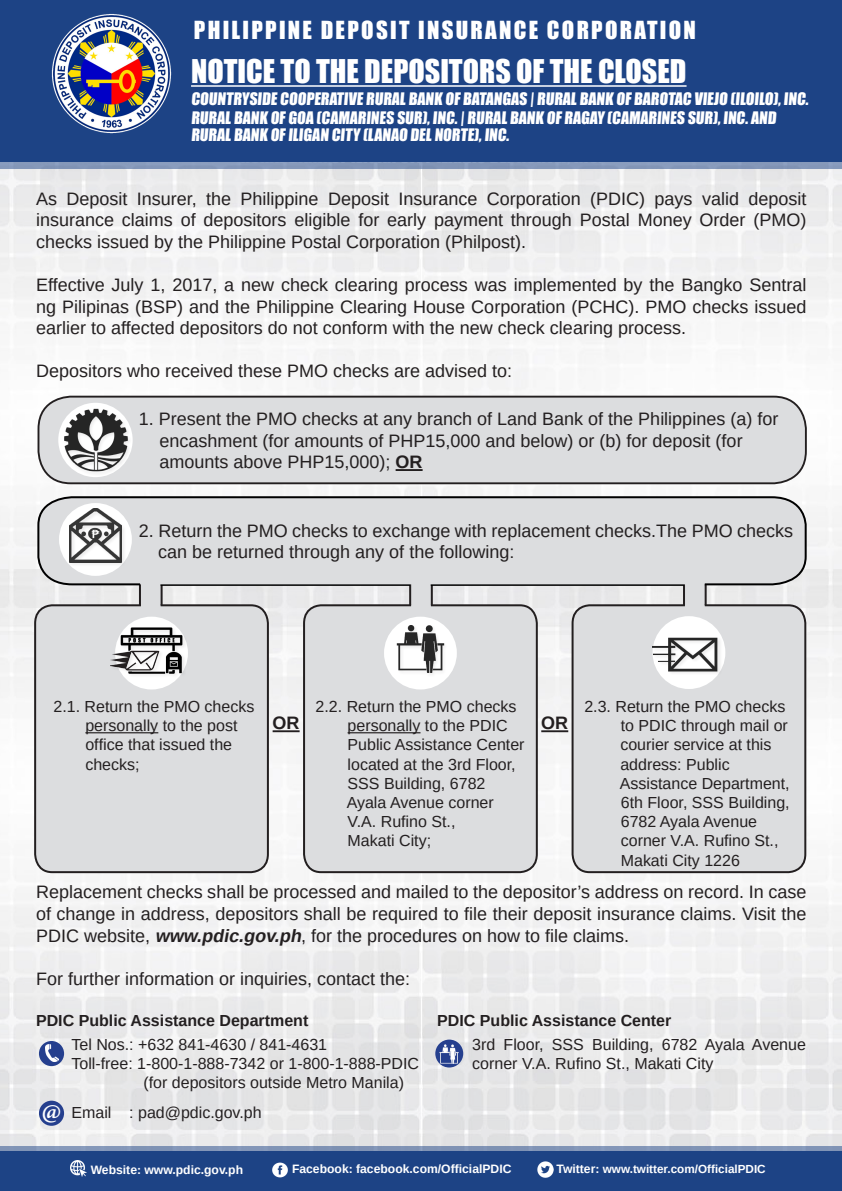
<style>
.page{position:relative;width:842px;height:1191px;background:#fff}
.page>*{position:absolute;margin:0;border:0;box-sizing:border-box;transform-origin:0 0}
.t1{font:30px "Impact";color:#fff}
.t2{font:700 25.9px "Minion Pro";color:#fff}
.t3{font:22.9px "Impact";letter-spacing:.1em;color:#fff}
.t4{font:18px/21.6px "Arimo";color:#231f20;text-align:justify}
.t5{font:700 18px "Arimo";color:#231f20}
.t6{font:16px/19.2px "Arimo";color:#231f20}
.t7{font:700 16px "Arimo";color:#231f20}
.t8{font:15.8px "Impact";color:#fff}
.t9{font:700 12.2px "Arimo";color:#fff}
.t10{font:700 11.7px "Arimo";color:#fff}
.s1{font-weight:700}
.s2{font-weight:700;font-style:italic}
.s3{font-size:12.2px}
</style>
<div class="page">
<img style="left:0;top:168px;width:842px;height:401px">
<img style="left:0;top:569px;width:842px;height:577px">
<div style="left:140px;top:575px;width:22px;height:36px;background:#dcdddf"></div>
<div style="left:139px;top:574px;width:24px;height:38px;border:2px solid #231f20"></div>
<div style="left:410px;top:575px;width:22px;height:36px;background:#dcdddf"></div>
<div style="left:409px;top:574px;width:24px;height:38px;border:2px solid #231f20"></div>
<div style="left:684px;top:575px;width:22px;height:36px;background:#dcdddf"></div>
<div style="left:683px;top:574px;width:24px;height:38px;border:2px solid #231f20"></div>
<div style="left:38px;top:396px;width:768px;height:87px;background:#dcdddf;border-radius:32px"></div>
<div style="left:38px;top:396px;width:769px;height:88px;border:2px solid #231f20;border-radius:32px"></div>
<hr style="left:273px;top:730px;width:27px;height:2px;background:#231f20">
<hr style="left:541px;top:730px;width:27px;height:2px;background:#231f20">
<hr style="left:396px;top:469px;width:27px;height:2px;background:#231f20">
<div style="left:58px;top:403px;width:75px;height:74px;background:#fff;border-radius:50%"></div>
<div style="left:63px;top:407px;width:69px;height:69px;background:#231f20;opacity:.1"></div>
<img style="left:62px;top:405px;width:66px;height:68px">
<div style="left:35px;top:605px;width:233px;height:267px;background:#dcdddf;border-radius:18px"></div>
<div style="left:34px;top:604px;width:235px;height:269px;border:2px solid #231f20;border-radius:18px"></div>
<div style="left:115px;top:616px;width:73px;height:73px;background:#fff;border-radius:50%"></div>
<img style="left:111px;top:616px;width:77px;height:68px">
<hr style="left:85px;top:732px;width:73px;height:1px;background:#231f20">
<div style="left:304px;top:605px;width:233px;height:267px;background:#dcdddf;border-radius:18px"></div>
<div style="left:303px;top:604px;width:235px;height:269px;border:2px solid #231f20;border-radius:18px"></div>
<div style="left:384px;top:616px;width:73px;height:73px;background:#fff;border-radius:50%"></div>
<div style="left:396px;top:624px;width:52px;height:54px;background:#fff"></div>
<img style="left:394px;top:622px;width:53px;height:53px">
<hr style="left:348px;top:732px;width:72px;height:1px;background:#231f20">
<div style="left:573px;top:605px;width:232px;height:267px;background:#dcdddf;border-radius:18px"></div>
<div style="left:572px;top:604px;width:234px;height:269px;border:2px solid #231f20;border-radius:18px"></div>
<div style="left:652px;top:616px;width:73px;height:73px;background:#fff;border-radius:50%"></div>
<div style="left:651px;top:636px;width:72px;height:40px;background:#231f20;opacity:.1"></div>
<img style="left:652px;top:635px;width:68px;height:38px">
<div style="left:39px;top:1041px;width:25px;height:25px;background:#253f8e;border-radius:50%"></div>
<img style="left:45px;top:1044px;width:13px;height:17px">
<svg style="left:435px;top:1039px;width:28px;height:28px"></svg>
<img style="left:439px;top:1043px;width:21px;height:20px">
<div style="left:39px;top:1100px;width:25px;height:25px;background:#253f8e;border-radius:50%"></div>
<svg style="left:36px;top:495px;width:772px;height:91px;background:#d2d3d5"></svg>
<div style="left:59px;top:503px;width:73px;height:73px;background:#fff;border-radius:50%"></div>
<div style="left:68px;top:508px;width:59px;height:59px;background:#231f20;opacity:.1"></div>
<img style="left:69px;top:509px;width:53px;height:53px">
<div style="left:0;top:0;width:842px;height:168px;background:linear-gradient(to right,#8598ba,#8598ba)"></div>
<div style="left:0;top:0;width:842px;height:161px;background:#1d4385"></div>
<hr style="left:191px;top:85px;width:495px;height:2px;background:#fff">
<img style="left:52px;top:14px;width:120px;height:119px">
<div style="left:0;top:1146px;width:842px;height:45px;background:#8295b6"></div>
<div style="left:0;top:1151px;width:842px;height:40px;background:#1d4385"></div>
<img style="left:70px;top:1160px;width:17px;height:16px">
<img style="left:272px;top:1162px;width:16px;height:15px">
<img style="left:538px;top:1161px;width:15px;height:16px">
<p class="t3" style="left:194px;top:12px;width:503px">PHILIPPINE DEPOSIT INSURANCE CORPORATION</p>
<p class="t1" style="left:191px;top:48px;width:497px">NOTICE TO THE DEPOSITORS OF THE CLOSED</p>
<p class="t8" style="left:191px;top:87px;width:621px">COUNTRYSIDE COOPERATIVE RURAL BANK OF BATANGAS | RURAL BANK OF BAROTAC VIEJO (ILOILO),INC.</p>
<p class="t8" style="left:191px;top:105px;width:589px">RURAL BANK OF GOA (CAMARINES SUR),INC.| RURAL BANK OF RAGAY (CAMARINES SUR),INC.AND</p>
<p class="t8" style="left:191px;top:123px;width:322px">RURAL BANK OF ILIGAN CITY (LANAO DEL NORTE),INC.</p>
<p class="t4" style="left:36px;top:188px;width:772px">As Deposit Insurer, the Philippine Deposit Insurance Corporation (PDIC) pays valid deposit insurance claims of depositors eligible for early payment through Postal Money Order (PMO) checks issued by the Philippine Postal Corporation (Philpost).</p>
<p class="t4" style="left:36px;top:274px;width:772px">Effective July 1, 2017, a new check clearing process was implemented by the Bangko Sentral ng Pilipinas (BSP) and the Philippine Clearing House Corporation (PCHC). PMO checks issued earlier to affected depositors do not conform with the new check clearing process.</p>
<p class="t4" style="left:36px;top:360px;width:478px">Depositors who received these PMO checks are advised to:</p>
<p class="t4" style="left:139px;top:408px;width:641px">1. Present the PMO checks at any branch of Land Bank of the Philippines (a) for</p>
<p class="t4" style="left:159px;top:429px;width:585px">encashment (for amounts of PHP15,000 and below) or (b) for deposit (for</p>
<p class="t4" style="left:159px;top:451px;width:265px">amounts above PHP15,000); <span class="s1">OR</span></p>
<p class="t4" style="left:139px;top:520px;width:656px">2. Return the PMO checks to exchange with replacement checks.The PMO checks</p>
<p class="t4" style="left:158px;top:541px;width:358px">can be returned through any of the following:</p>
<p class="t4" style="left:197px;top:524px;width:582px">to the depositor’s address on record. The PMOs can be returned through</p>
<p class="t4" style="left:197px;top:546px;width:177px">either of the following:</p>
<p class="t6" style="left:53px;top:697px;width:202px">2.1. Return the PMO checks</p>
<p class="t6" style="left:85px;top:716px;width:154px">personally to the post office that issued the</p>
<p class="t6" style="left:85px;top:754px;width:56px">checks;</p>
<p class="t6" style="left:316px;top:697px;width:202px">2.2. Return the PMO checks</p>
<p class="t6" style="left:348px;top:716px;width:162px">personally to the PDIC</p>
<p class="t6" style="left:348px;top:735px;width:178px">Public Assistance Center</p>
<p class="t6" style="left:348px;top:754px;width:170px">located at the 3rd Floor,</p>
<p class="t6" style="left:348px;top:773px;width:139px">SSS Building, 6782</p>
<p class="t6" style="left:347px;top:793px;width:149px">Ayala Avenue corner</p>
<p class="t6" style="left:348px;top:812px;width:109px">V.A. Rufino St.,</p>
<p class="t6" style="left:348px;top:831px;width:85px">Makati City;</p>
<p class="t5" style="left:273px;top:710px;width:28px">OR</p>
<p class="t5" style="left:541px;top:710px;width:28px">OR</p>
<p class="t6" style="left:584px;top:697px;width:202px">2.3. Return the PMO checks</p>
<p class="t6" style="left:621px;top:716px;width:169px">to PDIC through mail or</p>
<p class="t6" style="left:620px;top:735px;width:153px">courier service at this</p>
<p class="t6" style="left:620px;top:754px;width:111px">address: Public</p>
<p class="t6" style="left:620px;top:773px;width:171px">Assistance Department,</p>
<p class="t6" style="left:621px;top:793px;width:170px">6th Floor, SSS Building,</p>
<p class="t6" style="left:621px;top:812px;width:138px">6782 Ayala Avenue</p>
<p class="t6" style="left:621px;top:831px;width:159px">corner V.A. Rufino St.,</p>
<p class="t6" style="left:621px;top:850px;width:121px">Makati City 1226</p>
<p class="t4" style="left:36px;top:881px;width:772px">Replacement checks shall be processed and mailed to the depositor’s address on record. In case of change in address, depositors shall be required to file their deposit insurance claims. Visit the PDIC website, <span class="s2">www.pdic.gov.ph</span>, for the procedures on how to file claims.</p>
<p class="t4" style="left:36px;top:968px;width:376px">For further information or inquiries, contact the:</p>
<p class="t7" style="left:36px;top:1009px;width:274px">PDIC Public Assistance Department</p>
<p class="t7" style="left:437px;top:1009px;width:236px">PDIC Public Assistance Center</p>
<p class="t2" style="left:41px;top:1093px;width:21px">@</p>
<p class="t6" style="left:71px;top:1034px;width:257px">Tel Nos.: +632 841-4630 / 841-4631</p>
<p class="t6" style="left:71px;top:1053px;width:349px">Toll-free: 1-800-1-888-7342 or 1-800-1-888-PDIC</p>
<p class="t6" style="left:143px;top:1073px;width:262px">(for depositors outside Metro Manila)</p>
<p class="t6" style="left:71px;top:1102px;width:192px">Email : pad@pdic.gov.ph</p>
<p class="t6" style="left:472px;top:1034px;width:335px">3rd Floor, SSS Building, 6782 Ayala Avenue corner V.A. Rufino St., Makati City</p>
<p class="t9" style="left:91px;top:1161px;width:154px">Website: www.pdic.gov.ph</p>
<p class="t9" style="left:292px;top:1160px;width:221px">Facebook: facebook.com/OfficialPDIC</p>
<p class="t10" style="left:556px;top:1160px;width:211px"><span class="s3">Twitter:</span> www.twitter.com/OfficialPDIC</p>
</div>
